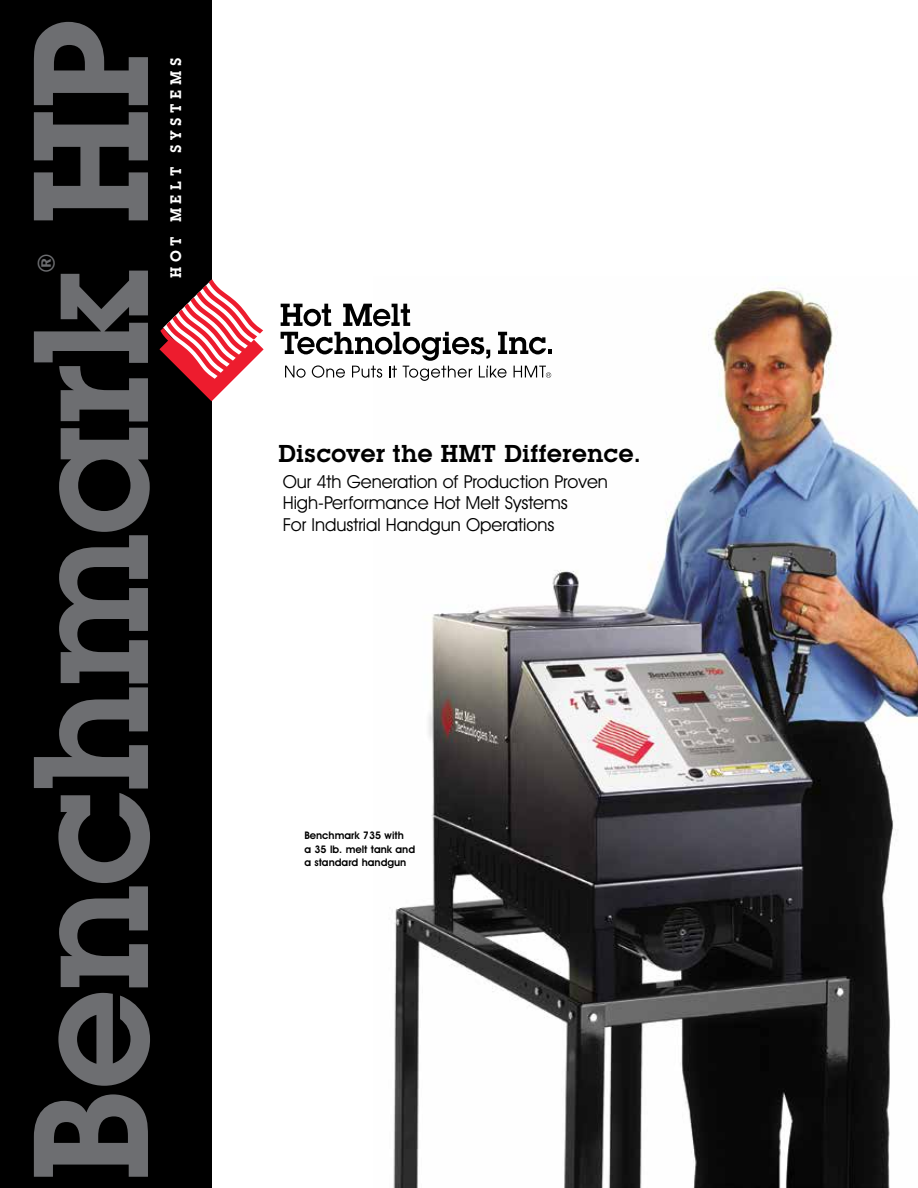
<style>
.page{position:relative;width:918px;height:1188px;background:#fff}
.page>*{position:absolute;margin:0;border:0;box-sizing:border-box;transform-origin:0 0}
.t1{font:600 160.5px "Lubalin Graph IT Cby BT";letter-spacing:-.03em;color:#6d6e71}
.t2{font:600 24px "Lubalin Graph IT Cby BT";color:#000}
.t3{font:600 23.55px "Lubalin Graph IT Cby BT";color:#6d6e71}
.t4{font:18px/21.6px "Avant Garde IT Cby BT";color:#000}
.t5{font:600 15px "Lubalin Graph IT Cby BT";letter-spacing:.3em;color:#fff}
.t6{font:600 10.5px/13.5px "Avant Garde IT Cby BT";color:#000}
</style>
<div class="page">
<img style="left:379px;top:287px;width:539px;height:901px">
<div style="left:0;top:0;width:211px;height:1188px;background:#000"></div>
<svg style="left:281px;top:304px;width:50px;height:22px"></svg>
<svg style="left:343px;top:304px;width:67px;height:22px"></svg>
<svg style="left:281px;top:332px;width:271px;height:49px"></svg>
<svg style="left:159px;top:279px;width:105px;height:122px"></svg>
<h1 class="t1" style="left:-7px;top:1183px;width:1170px;rotate:-90deg">Benchmark HP</h1>
<h3 class="t3" style="left:32px;top:273px;width:21px;rotate:-90deg">®</h3>
<p class="t5" style="left:167px;top:278px;width:221px;rotate:-90deg">HOT MELT systems</p>
<h2 class="t2" style="left:278px;top:438px;width:364px">Discover the HMT Difference.</h2>
<p class="t4" style="left:283px;top:470px;width:327px">Our 4th Generation of Production Proven<br>High-Performance Hot Melt Systems<br>For Industrial Handgun Operations</p>
<p class="t6" style="left:304px;top:829px;width:112px">Benchmark 735 with<br>a 35 lb. melt tank and a standard handgun</p>
</div>
